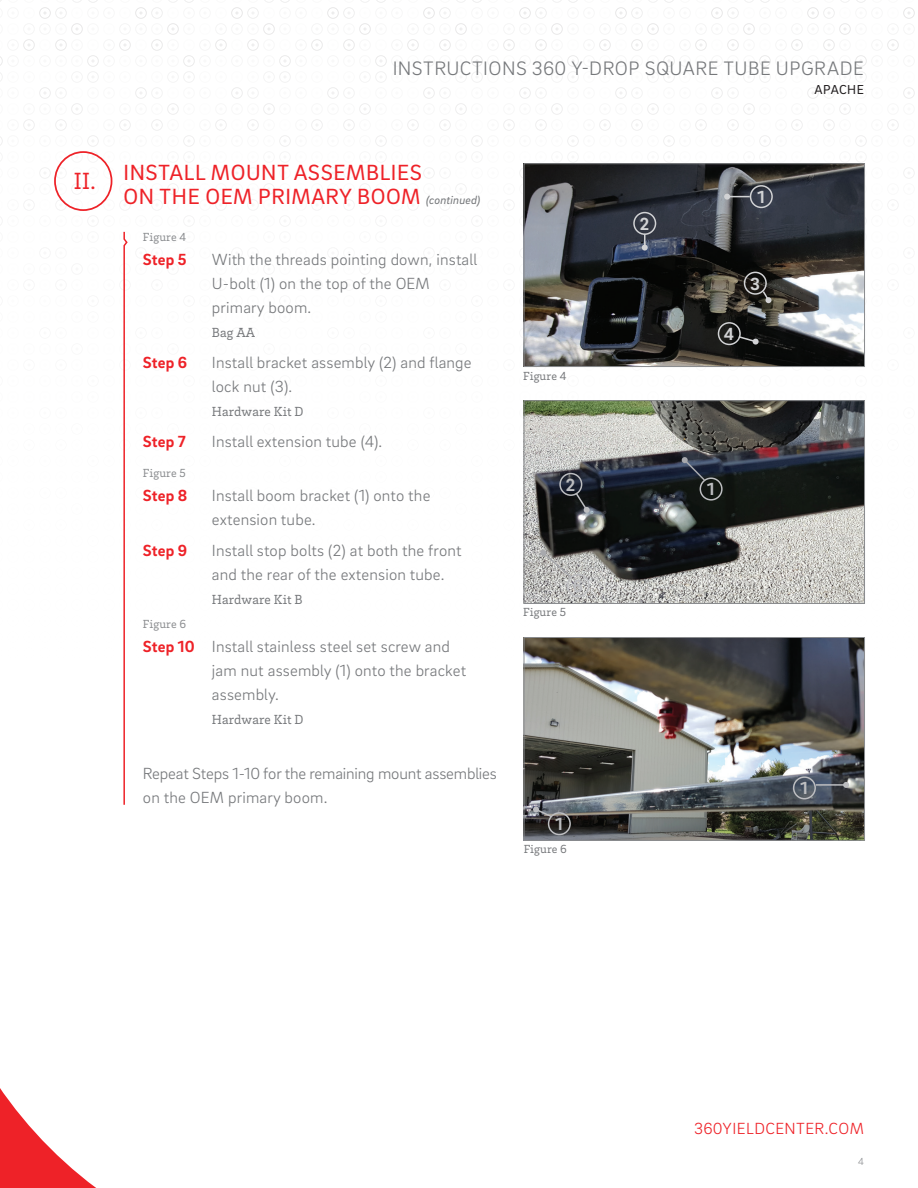
<style>
.page{position:relative;width:918px;height:1188px;background:#fff}
.page>*{position:absolute;margin:0;border:0;box-sizing:border-box;transform-origin:0 0}
.t1{font:24px "Brix Slab";color:#ee2228}
.t2{font:22.5px/24px "Brix Sans";letter-spacing:.025em;color:#ee2228}
.t3{font:300 19.95px "Brix Sans";letter-spacing:.02em;color:#76787b}
.t4{font:700 18px "Brix Sans";color:#bcbdc0}
.t5{font:700 18px "Brix Sans";color:#d1d2d4}
.t6{font:300 16.5px/24px "Brix Sans";letter-spacing:.01em;color:#76787b}
.t7{font:300 16.5px/24px "Brix Sans";letter-spacing:-.01em;color:#76787b}
.t8{font:700 16.5px "Brix Sans";letter-spacing:.01em;color:#ee2228}
.t9{font:300 16.5px "Brix Sans";letter-spacing:.02em;color:#ee2228}
.t10{font:13.5px "Brix Slab";letter-spacing:.01em;color:#76787b}
.t11{font:13.35px "Brix Sans";letter-spacing:.03em;color:#231f20}
.t12{font:12px "Brix Slab";letter-spacing:.01em;color:#8a8c8f}
.t13{font:12px "Brix Slab";letter-spacing:.01em;color:#76787b}
.t14{font:300 10.5px "Brix Slab";color:#8a8c8f}
.s1{font-style:italic;font-size:12px;color:#76787b}
.s2{font-weight:700;color:#ee2228}
</style>
<div class="page">
<svg style="left:0;top:1088px;width:96px;height:100px"></svg>
<svg style="left:123px;top:231px;width:5px;height:574px"></svg>
<div style="left:54px;top:151px;width:58px;height:60px;border:2px solid #ee2228;border-radius:50%"></div>
<img style="left:526px;top:165px;width:337px;height:200px">
<div style="left:524px;top:163px;width:341px;height:204px;border:1px solid #8a8c8f"></div>
<img style="left:526px;top:402px;width:337px;height:200px">
<div style="left:524px;top:400px;width:341px;height:204px;border:1px solid #8a8c8f"></div>
<img style="left:526px;top:639px;width:337px;height:200px">
<div style="left:524px;top:637px;width:341px;height:204px;border:1px solid #8a8c8f"></div>
<svg style="left:737px;top:335px;width:22px;height:10px"></svg>
<div style="left:718px;top:322px;width:23px;height:23px;border:2px solid #d1d2d4;border-radius:50%"></div>
<div style="left:750px;top:185px;width:23px;height:23px;border:2px solid #d1d2d4;border-radius:50%"></div>
<div style="left:633px;top:212px;width:23px;height:23px;border:2px solid #d1d2d4;border-radius:50%"></div>
<div style="left:744px;top:272px;width:23px;height:23px;border:2px solid #d1d2d4;border-radius:50%"></div>
<div style="left:567px;top:574px;width:23px;height:23px;border:2px solid #bcbdc0;border-radius:50%"></div>
<svg style="left:724px;top:194px;width:26px;height:6px"></svg>
<svg style="left:642px;top:234px;width:6px;height:17px"></svg>
<svg style="left:761px;top:290px;width:11px;height:13px"></svg>
<svg style="left:540px;top:550px;width:32px;height:29px"></svg>
<div style="left:793px;top:776px;width:23px;height:23px;border:2px solid #bcbdc0;border-radius:50%"></div>
<div style="left:548px;top:812px;width:23px;height:23px;border:2px solid #bcbdc0;border-radius:50%"></div>
<div style="left:700px;top:477px;width:23px;height:24px;border:2px solid #bcbdc0;border-radius:50%"></div>
<div style="left:559px;top:473px;width:23px;height:23px;border:2px solid #bcbdc0;border-radius:50%"></div>
<hr style="left:816px;top:784px;width:30px;height:2px;background:#bcbdc0">
<svg style="left:843px;top:782px;width:6px;height:6px"></svg>
<svg style="left:533px;top:807px;width:20px;height:11px"></svg>
<svg style="left:682px;top:457px;width:25px;height:25px"></svg>
<svg style="left:574px;top:491px;width:16px;height:22px"></svg>
<h1 class="t1" style="left:74px;top:165px;width:23px">II.</h1>
<p class="t3" style="left:393px;top:55px;width:473px">INSTRUCTIONS 360 Y-DROP SQUARE TUBE UPGRADE</p>
<p class="t11" style="left:815px;top:81px;width:51px">APACHE</p>
<h2 class="t2" style="left:124px;top:159px;width:358px">INSTALL MOUNT ASSEMBLIES<br>ON THE OEM PRIMARY BOOM <span class="s1">(continued)</span></h2>
<p class="t12" style="left:143px;top:229px;width:45px">Figure 4</p>
<p class="t8" style="left:143px;top:249px;width:45px">Step 5</p>
<p class="t6" style="left:212px;top:247px;width:267px">With the threads pointing down, install<br>U-bolt (1) on the top of the OEM primary boom.</p>
<p class="t10" style="left:212px;top:324px;width:45px">Bag AA</p>
<p class="t8" style="left:143px;top:351px;width:46px">Step 6</p>
<p class="t6" style="left:212px;top:350px;width:261px">Install bracket assembly (2) and flange lock nut (3).</p>
<p class="t10" style="left:212px;top:403px;width:93px">Hardware Kit D</p>
<p class="t8" style="left:143px;top:430px;width:45px">Step 7</p>
<p class="t6" style="left:212px;top:428px;width:172px">Install extension tube (4).</p>
<p class="t12" style="left:143px;top:466px;width:44px">Figure 5</p>
<p class="t8" style="left:143px;top:485px;width:46px">Step 8</p>
<p class="t6" style="left:212px;top:483px;width:220px">Install boom bracket (1) onto the extension tube.</p>
<p class="t8" style="left:143px;top:540px;width:46px">Step 9</p>
<p class="t6" style="left:212px;top:538px;width:251px">Install stop bolts (2) at both the front and the rear of the extension tube.</p>
<p class="t10" style="left:212px;top:591px;width:92px">Hardware Kit B</p>
<p class="t12" style="left:143px;top:616px;width:45px">Figure 6</p>
<p class="t6" style="left:212px;top:634px;width:256px;text-indent:-69px"><span class="s2">Step 10</span> Install stainless steel set screw and jam nut assembly (1) onto the bracket assembly.</p>
<p class="t10" style="left:212px;top:711px;width:93px">Hardware Kit D</p>
<p class="t7" style="left:143px;top:761px;width:355px">Repeat Steps 1-10 for the remaining mount assemblies on the OEM primary boom.</p>
<p class="t13" style="left:523px;top:368px;width:45px">Figure 4</p>
<p class="t5" style="left:640px;top:212px;width:11px">2</p>
<p class="t5" style="left:757px;top:185px;width:9px">1</p>
<p class="t5" style="left:724px;top:322px;width:12px">4</p>
<p class="t5" style="left:750px;top:272px;width:11px">3</p>
<p class="t4" style="left:566px;top:473px;width:11px">2</p>
<p class="t4" style="left:707px;top:478px;width:9px">1</p>
<p class="t13" style="left:523px;top:605px;width:44px">Figure 5</p>
<p class="t4" style="left:573px;top:574px;width:12px">6</p>
<p class="t4" style="left:555px;top:812px;width:9px">1</p>
<p class="t13" style="left:524px;top:841px;width:45px">Figure 6</p>
<p class="t4" style="left:801px;top:777px;width:9px">1</p>
<p class="t9" style="left:694px;top:1118px;width:171px">360YIELDCENTER.COM</p>
<p class="t14" style="left:858px;top:1155px;width:7px">4</p>
</div>
